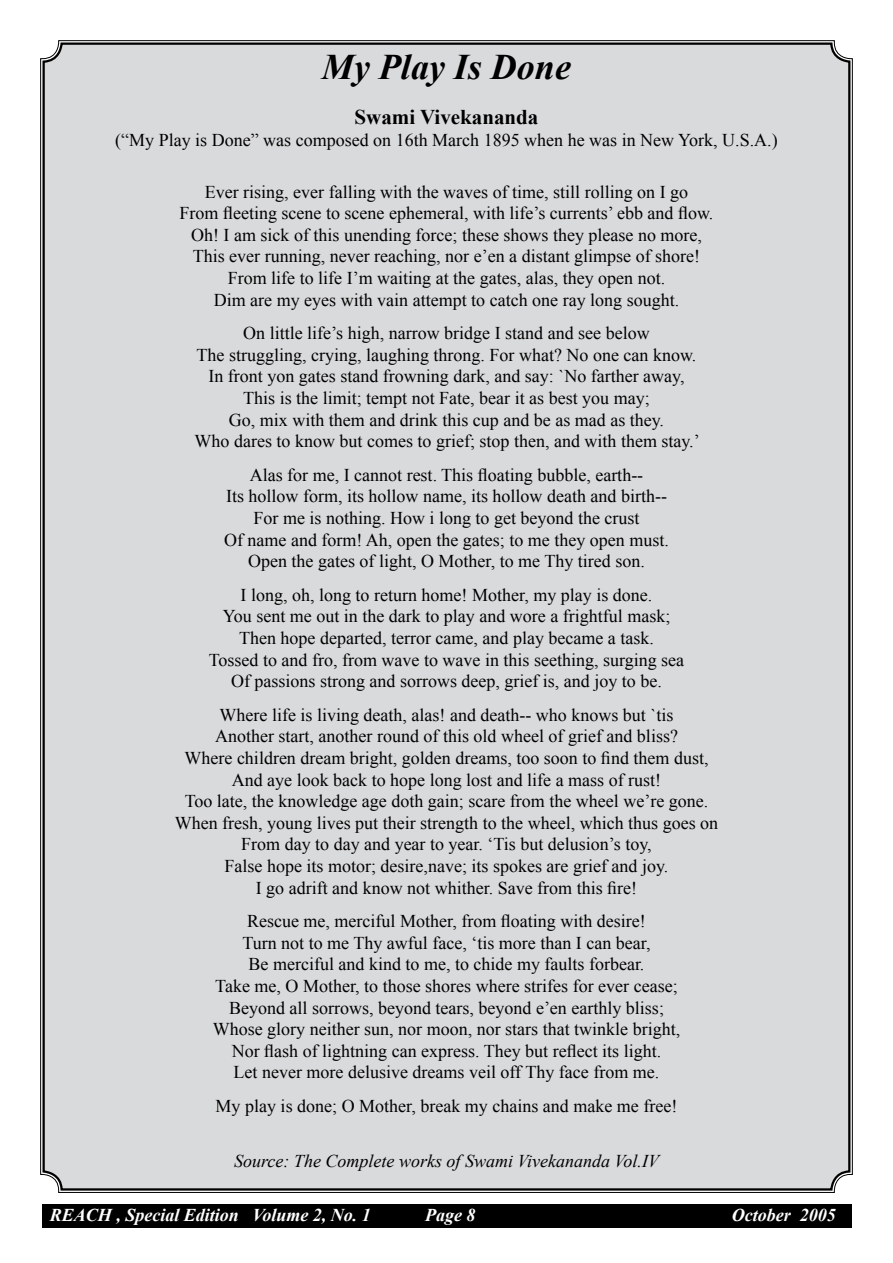
<style>
.page{position:relative;width:893px;height:1263px;background:#fff}
.page>*{position:absolute;margin:0;border:0;box-sizing:border-box;transform-origin:0 0}
.t1{font:italic 700 36px "Times New Roman";color:#000}
.t2{font:700 21px "Times New Roman";color:#000}
.t3{font:18px/21.6px "Times New Roman";color:#000;text-align:center}
.t4{font:italic 700 18px "Times New Roman";color:#fff}
.t5{font:italic 18px "Times New Roman";color:#000}
</style>
<div class="page">
<div style="left:43px;top:1204px;width:809px;height:24px;background:#000"></div>
<div style="left:40px;top:40px;width:813px;height:1153px;background:#d9dadb"></div>
<h1 class="t1" style="left:322px;top:42px;width:250px">My Play Is Done</h1>
<p class="t2" style="left:355px;top:103px;width:185px">Swami Vivekananda</p>
<p class="t3" style="left:115px;top:129px;width:664px">(“My Play is Done” was composed on 16th March 1895 when he was in New York, U.S.A.)</p>
<p class="t3" style="left:180px;top:180px;width:535px">Ever rising, ever falling with the waves of time, still rolling on I go<br>From fleeting scene to scene ephemeral, with life’s currents’ ebb and flow.<br>Oh! I am sick of this unending force; these shows they please no more, This ever running, never reaching, nor e’en a distant glimpse of shore!<br>From life to life I’m waiting at the gates, alas, they open not.<br>Dim are my eyes with vain attempt to catch one ray long sought.</p>
<p class="t3" style="left:195px;top:322px;width:507px">On little life’s high, narrow bridge I stand and see below<br>The struggling, crying, laughing throng. For what? No one can know.<br>In front yon gates stand frowning dark, and say: `No farther away, This is the limit; tempt not Fate, bear it as best you may;<br>Go, mix with them and drink this cup and be as mad as they.<br>Who dares to know but comes to grief; stop then, and with them stay.’</p>
<p class="t3" style="left:224px;top:464px;width:446px">Alas for me, I cannot rest. This floating bubble, earth--<br>Its hollow form, its hollow name, its hollow death and birth-- For me is nothing. How i long to get beyond the crust<br>Of name and form! Ah, open the gates; to me they open must.<br>Open the gates of light, O Mother, to me Thy tired son.</p>
<p class="t3" style="left:209px;top:584px;width:477px">I long, oh, long to return home! Mother, my play is done.<br>You sent me out in the dark to play and wore a frightful mask; Then hope departed, terror came, and play became a task.<br>Tossed to and fro, from wave to wave in this seething, surging sea Of passions strong and sorrows deep, grief is, and joy to be.</p>
<p class="t3" style="left:175px;top:704px;width:545px">Where life is living death, alas! and death-- who knows but `tis<br>Another start, another round of this old wheel of grief and bliss?<br>Where children dream bright, golden dreams, too soon to find them dust, And aye look back to hope long lost and life a mass of rust!<br>Too late, the knowledge age doth gain; scare from the wheel we’re gone.<br>When fresh, young lives put their strength to the wheel, which thus goes on From day to day and year to year. ‘Tis but delusion’s toy,<br>False hope its motor; desire,nave; its spokes are grief and joy.<br>I go adrift and know not whither. Save from this fire!</p>
<p class="t3" style="left:213px;top:910px;width:469px">Rescue me, merciful Mother, from floating with desire!<br>Turn not to me Thy awful face, ‘tis more than I can bear,<br>Be merciful and kind to me, to chide my faults forbear.<br>Take me, O Mother, to those shores where strifes for ever cease; Beyond all sorrows, beyond tears, beyond e’en earthly bliss; Whose glory neither sun, nor moon, nor stars that twinkle bright, Nor flash of lightning can express. They but reflect its light.<br>Let never more delusive dreams veil off Thy face from me.</p>
<p class="t3" style="left:216px;top:1095px;width:463px">My play is done; O Mother, break my chains and make me free!</p>
<p class="t5" style="left:234px;top:1149px;width:426px">Source: The Complete works of Swami Vivekananda Vol.IV</p>
<p class="t4" style="left:50px;top:1202px;width:323px">REACH , Special Edition Volume 2, No. 1</p>
<p class="t4" style="left:425px;top:1202px;width:38px">Page</p>
<p class="t4" style="left:732px;top:1202px;width:105px">October 2005</p>
</div>
